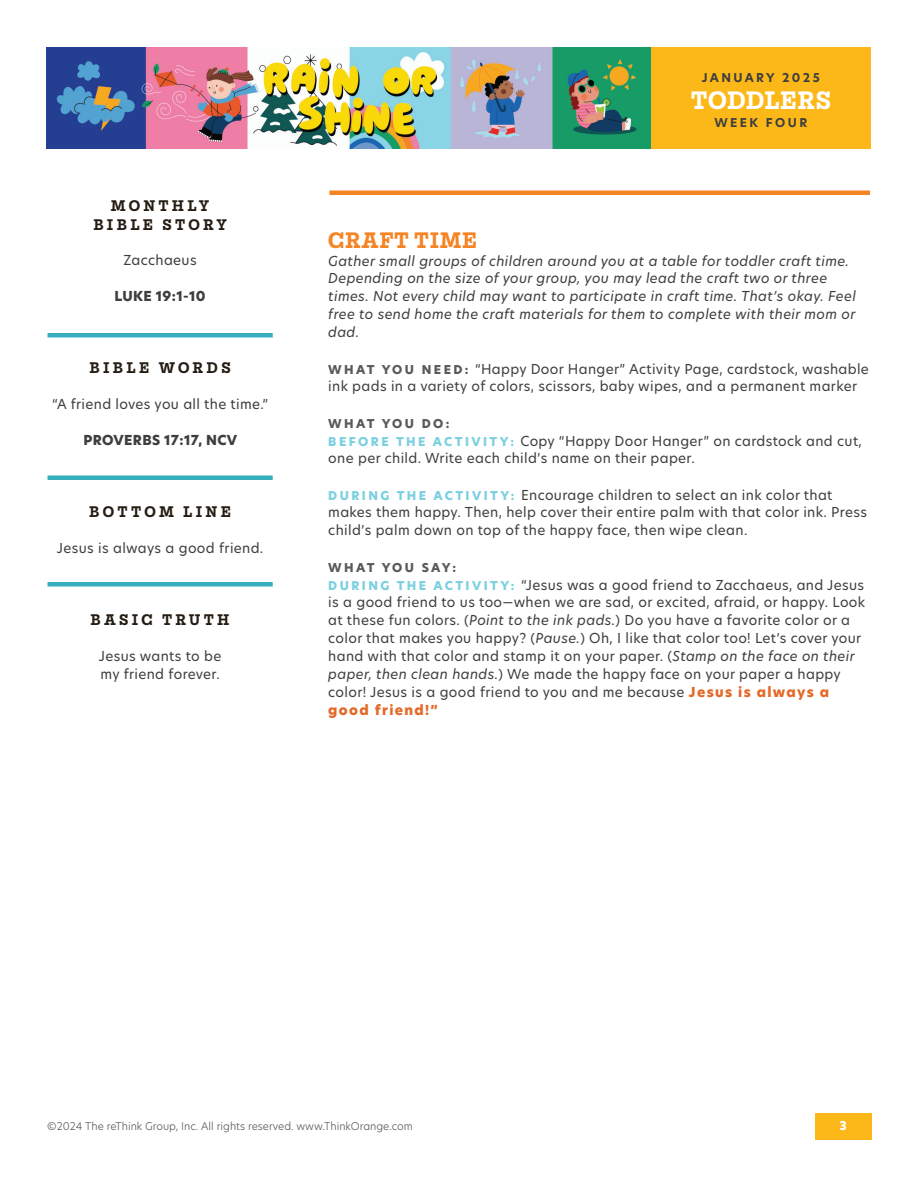
<style>
.page{position:relative;width:918px;height:1188px;background:#fff}
.page>*{position:absolute;margin:0;border:0;box-sizing:border-box;transform-origin:0 0}
.t1{font:700 27px "Mortise";letter-spacing:.02em;color:#fff}
.t2{font:700 24px "Mortise";letter-spacing:.025em;color:#f58425}
.t3{font:700 16.5px/18px "Mortise";letter-spacing:.2em;color:#251d13;text-align:center}
.t4{font:13.5px/18px "New Hero";letter-spacing:.025em;color:#3e3e3f}
.t5{font:italic 13.5px/18px "New Hero";letter-spacing:.025em;color:#3e3e3f}
.t6{font:800 13.5px "New Hero";letter-spacing:.025em;color:#3e3e3f}
.t7{font:700 12px "New Hero";letter-spacing:.2em;color:#3e3e3f}
.t8{font:800 12px "New Hero";letter-spacing:.18em;color:#585a5c}
.t9{font:800 12px "New Hero";letter-spacing:.2em;color:#585a5c}
.t10{font:800 12px "New Hero";color:#fff}
.t11{font:300 10.5px "New Hero";color:#585a5c}
.s1{font-weight:800;font-size:12px;color:#585a5c}
.s2{font-weight:800;font-size:12px;color:#7bd0e0}
.s3{font-style:italic}
.s4{font-weight:800;color:#e46828}
</style>
<div class="page">
<img style="left:46px;top:47px;width:605px;height:101px">
<div style="left:651px;top:47px;width:220px;height:102px;background:#fcb818"></div>
<div style="left:48px;top:333px;width:225px;height:5px;background:#36aebd"></div>
<hr style="left:48px;top:476px;width:225px;height:4px;background:#36aebd">
<hr style="left:48px;top:582px;width:225px;height:4px;background:#36aebd">
<div style="left:815px;top:1113px;width:57px;height:27px;background:#fcb818"></div>
<div style="left:329px;top:190px;width:541px;height:5px;background:#f58425"></div>
<p class="t3" style="left:93px;top:198px;width:135px">MONTHLY<br>BIBLE STORY</p>
<p class="t4" style="left:124px;top:251px;width:75px">Zacchaeus</p>
<p class="t6" style="left:115px;top:287px;width:93px">LUKE 19:1-10</p>
<p class="t3" style="left:90px;top:360px;width:143px">BIBLE WORDS</p>
<p class="t4" style="left:52px;top:395px;width:218px">“A friend loves you all the time.”</p>
<p class="t6" style="left:83px;top:431px;width:156px">PROVERBS 17:17, NCV</p>
<p class="t3" style="left:89px;top:504px;width:143px">BOTTOM LINE</p>
<p class="t4" style="left:57px;top:539px;width:208px">Jesus is always a good friend.</p>
<p class="t3" style="left:91px;top:612px;width:141px">BASIC TRUTH</p>
<p class="t4" style="left:99px;top:647px;width:124px">Jesus wants to be my friend forever.</p>
<p class="t7" style="left:702px;top:69px;width:119px">JANUARY 2025</p>
<h1 class="t1" style="left:691px;top:86px;width:142px">TODDLERS</h1>
<p class="t7" style="left:714px;top:114px;width:94px">WEEK FOUR</p>
<h2 class="t2" style="left:328px;top:227px;width:150px">CRAFT TIME</h2>
<p class="t5" style="left:328px;top:251px;width:529px">Gather small groups of children around you at a table for toddler craft time.<br>Depending on the size of your group, you may lead the craft two or three times. Not every child may want to participate in craft time. That’s okay. Feel free to send home the craft materials for them to complete with their mom or dad.</p>
<p class="t4" style="left:328px;top:359px;width:542px"><span class="s1">W H AT YO U N E E D :</span> “Happy Door Hanger” Activity Page, cardstock, washable ink pads in a variety of colors, scissors, baby wipes, and a permanent marker</p>
<p class="t9" style="left:328px;top:415px;width:123px">WHAT YOU DO:</p>
<p class="t4" style="left:328px;top:431px;width:535px"><span class="s2">B E F O R E T H E AC T I V I T Y:</span> Copy “Happy Door Hanger” on cardstock and cut, one per child. Write each child’s name on their paper.</p>
<p class="t4" style="left:328px;top:485px;width:540px"><span class="s2">D U R I N G T H E AC T I V I T Y:</span> Encourage children to select an ink color that makes them happy. Then, help cover their entire palm with that color ink. Press child’s palm down on top of the happy face, then wipe clean.</p>
<p class="t8" style="left:328px;top:559px;width:129px">WHAT YOU SAY:</p>
<p class="t4" style="left:328px;top:575px;width:538px"><span class="s2">D U R I N G T H E AC T I V I T Y:</span> “Jesus was a good friend to Zacchaeus, and Jesus is a good friend to us too—when we are sad, or excited, afraid, or happy. Look at these fun colors. (<span class="s3">Point to the ink pads.</span>) Do you have a favorite color or a color that makes you happy? (<span class="s3">Pause.</span>) Oh, I like that color too! Let’s cover your hand with that color and stamp it on your paper. (<span class="s3">Stamp on the face on their paper, then clean hands.</span>) We made the happy face on your paper a happy color! Jesus is a good friend to you and me because <span class="s4">Jesus is always a good friend!”</span></p>
<p class="t11" style="left:47px;top:1118px;width:367px">©2024 The reThink Group, Inc. All rights reserved. www.ThinkOrange.com</p>
<p class="t10" style="left:839px;top:1117px;width:9px">3</p>
</div>
